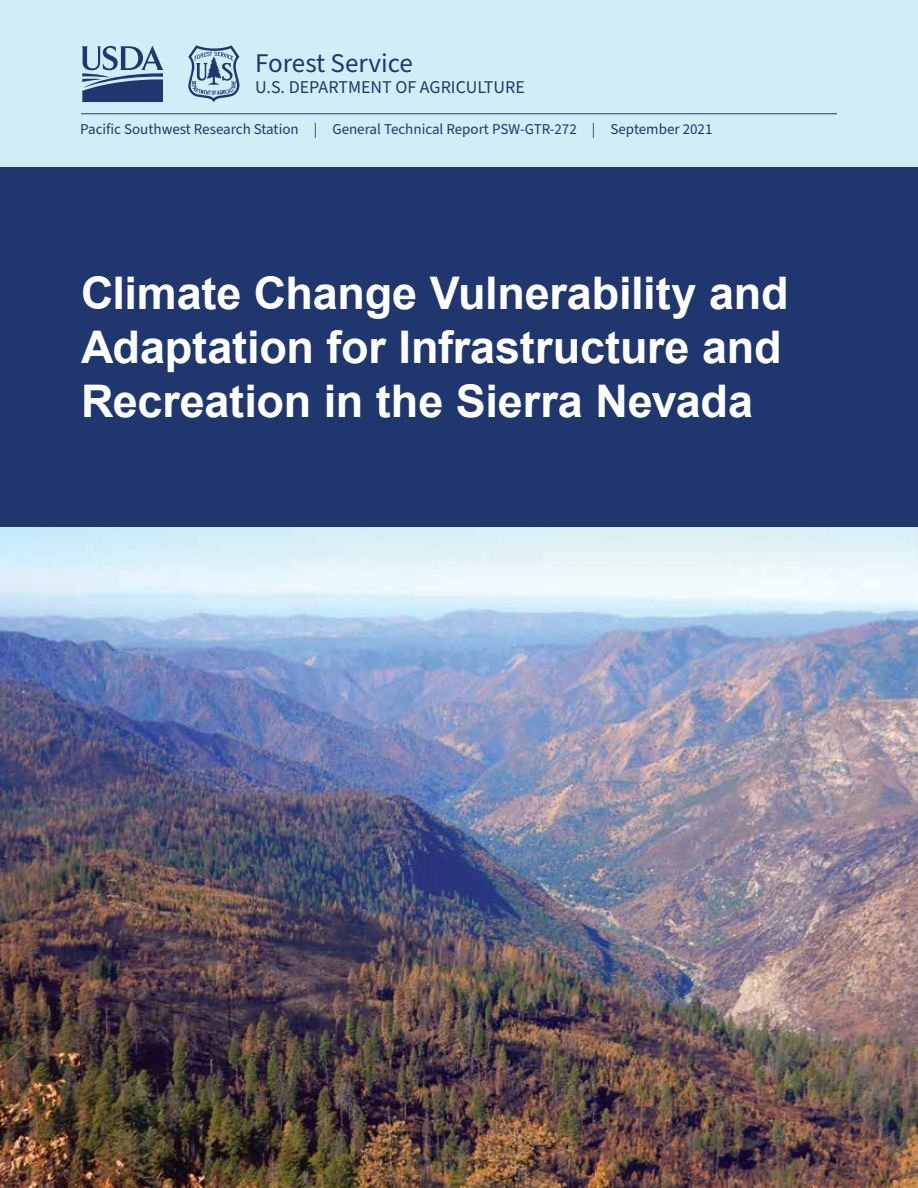
<style>
.page{position:relative;width:918px;height:1188px;background:#fff}
.page>*{position:absolute;margin:0;border:0;box-sizing:border-box;transform-origin:0 0}
.Cover_title{font:700 45px/54px "Arial";letter-spacing:-.005em;color:#fff}
.t1{font:27px "Source Sans Pro";color:#23356f}
.t2{font:18px "Source Sans Pro";color:#23356f}
.GTR-XXX{font:15px "Source Sans Pro";color:#20366f}
</style>
<div class="page">
<div style="left:0;top:0;width:918px;height:212px;background:#d1eef8"></div>
<hr style="left:81px;top:113px;width:756px;height:1px;background:#20366f">
<svg style="left:81px;top:46px;width:83px;height:56px"></svg>
<svg style="left:188px;top:45px;width:51px;height:57px"></svg>
<img style="left:0;top:527px;width:918px;height:661px">
<div style="left:0;top:167px;width:918px;height:360px;background:#20366f"></div>
<p class="t1" style="left:255px;top:45px;width:159px">Forest Service</p>
<p class="t2" style="left:255px;top:75px;width:271px">U.S. DEPARTMENT OF AGRICULTURE</p>
<p class="GTR-XXX" style="left:80px;top:119px;width:634px">Pacific Southwest Research Station | General Technical Report PSW-GTR-272 | September 2021</p>
<h1 class="Cover_title" style="left:81px;top:267px;width:709px">Climate Change Vulnerability and<br>Adaptation for Infrastructure and<br>Recreation in the Sierra Nevada</h1>
</div>
